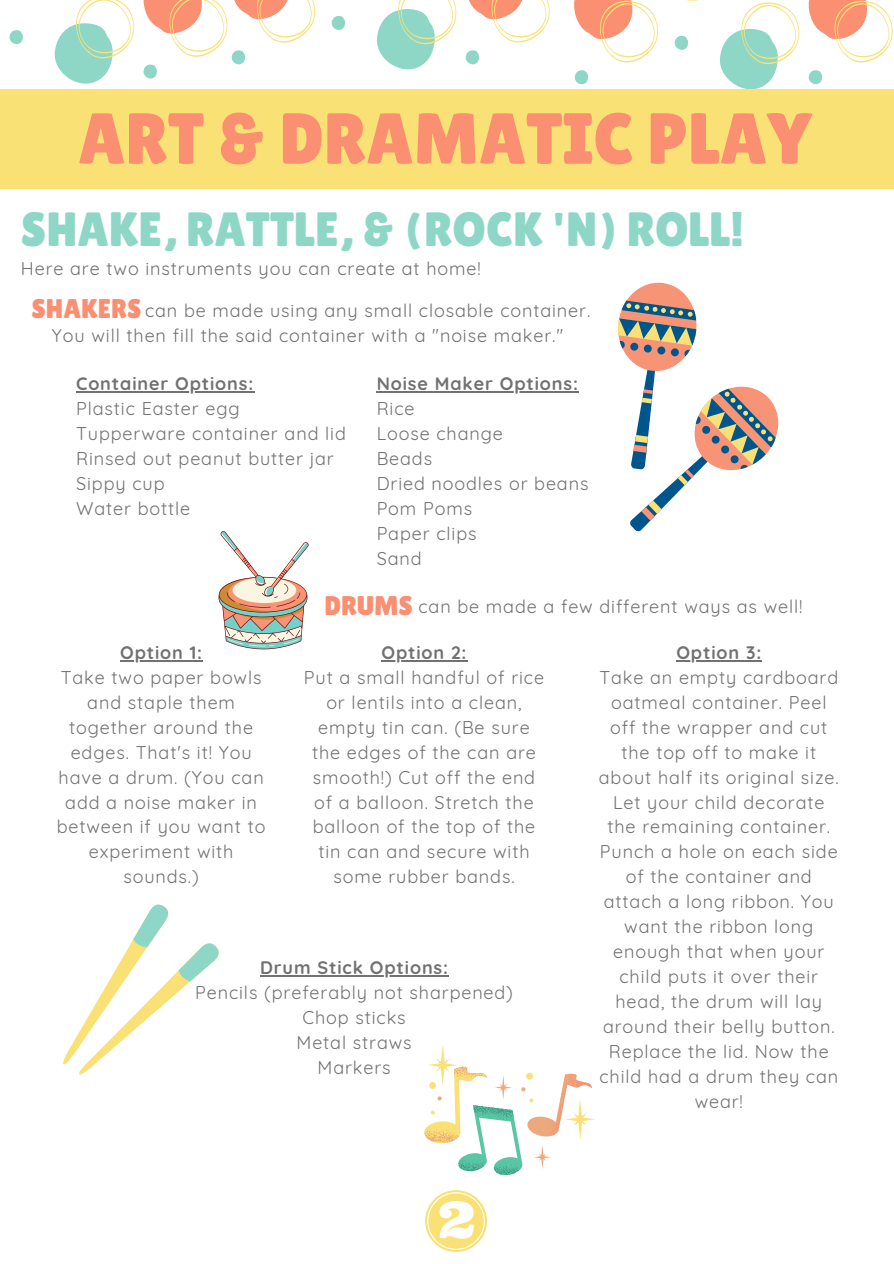
<style>
.page{position:relative;width:894px;height:1264px;background:#fff}
.page>*{position:absolute;margin:0;border:0;box-sizing:border-box;transform-origin:0 0}
.t1{font:72px "Lilita One";color:#fa8f71}
.t2{font:48px "Lilita One";color:#8ed7c7}
.t3{font:27px "Lilita One";color:#fa8f71}
.t4{font:18px/24.9px "Quicksand";letter-spacing:.05em;color:#717171;text-align:center}
.t5{font:700 18px "Quicksand";letter-spacing:.05em;color:#717171}
.s1{font-family:"Lilita One";font-size:27px;color:#fa8f71}
</style>
<div class="page">
<svg style="left:9px;top:30px;width:14px;height:15px"></svg>
<svg style="left:54px;top:0;width:261px;height:84px"></svg>
<svg style="left:331px;top:16px;width:15px;height:14px"></svg>
<svg style="left:376px;top:0;width:174px;height:69px"></svg>
<svg style="left:808px;top:70px;width:14px;height:15px"></svg>
<svg style="left:574px;top:0;width:225px;height:89px"></svg>
<svg style="left:808px;top:0;width:85px;height:63px"></svg>
<div style="left:0;top:89px;width:893px;height:99px;background:#fae175"></div>
<svg style="left:425px;top:1190px;width:62px;height:61px"></svg>
<svg style="left:618px;top:282px;width:161px;height:250px"></svg>
<svg style="left:63px;top:904px;width:156px;height:171px"></svg>
<hr style="left:260px;top:975px;width:189px;height:1px;background:#717171">
<svg style="left:424px;top:1045px;width:171px;height:129px"></svg>
<svg style="left:218px;top:531px;width:90px;height:118px"></svg>
<hr style="left:676px;top:660px;width:86px;height:2px;background:#717171">
<hr style="left:76px;top:391px;width:178px;height:2px;background:#717171">
<hr style="left:376px;top:391px;width:202px;height:2px;background:#717171">
<hr style="left:120px;top:660px;width:83px;height:2px;background:#717171">
<hr style="left:381px;top:660px;width:86px;height:2px;background:#717171">
<h1 class="t1" style="left:78px;top:97px;width:734px">ART &amp; DRAMATIC PLAY</h1>
<h2 class="t2" style="left:21px;top:202px;width:724px">SHAKE, RATTLE, &amp; (ROCK 'N) ROLL!</h2>
<p class="t4" style="left:21px;top:256px;width:461px">Here are two instruments you can create at home!</p>
<h3 class="t3" style="left:32px;top:293px;width:111px">SHAKERS</h3>
<p class="t4" style="left:52px;top:298px;width:539px;text-align:left;text-indent:93px">can be made using any small closable container.<br>You will then fill the said container with a "noise maker."</p>
<p class="t5" style="left:76px;top:372px;width:179px">Container Options:</p>
<p class="t4" style="left:76px;top:396px;width:271px;text-align:left">Plastic Easter egg<br>Tupperware container and lid<br>Rinsed out peanut butter jar<br>Sippy cup<br>Water bottle</p>
<p class="t5" style="left:376px;top:372px;width:203px">Noise Maker Options:</p>
<p class="t4" style="left:376px;top:396px;width:213px;text-align:left">Rice<br>Loose change<br>Beads<br>Dried noodles or beans<br>Pom Poms<br>Paper clips<br>Sand</p>
<p class="t4" style="left:324px;top:594px;width:479px"><span class="s1">DRUMS</span> can be made a few different ways as well!</p>
<p class="t5" style="left:120px;top:641px;width:83px">Option 1:</p>
<p class="t4" style="left:57px;top:664px;width:210px">Take two paper bowls and staple them together around the edges. That's it! You have a drum. (You can add a noise maker in between if you want to experiment with sounds.)</p>
<p class="t5" style="left:381px;top:641px;width:87px">Option 2:</p>
<p class="t4" style="left:304px;top:664px;width:242px">Put a small handful of rice or lentils into a clean, empty tin can. (Be sure the edges of the can are smooth!) Cut off the end of a balloon. Stretch the balloon of the top of the tin can and secure with some rubber bands.</p>
<p class="t5" style="left:260px;top:955px;width:189px">Drum Stick Options:</p>
<p class="t4" style="left:195px;top:979px;width:319px">Pencils (preferably not sharpened)<br>Chop sticks<br>Metal straws<br>Markers</p>
<p class="t5" style="left:676px;top:641px;width:86px">Option 3:</p>
<p class="t4" style="left:598px;top:664px;width:241px">Take an empty cardboard oatmeal container. Peel off the wrapper and cut the top off to make it about half its original size.<br>Let your child decorate the remaining container.<br>Punch a hole on each side of the container and attach a long ribbon. You want the ribbon long enough that when your child puts it over their head, the drum will lay around their belly button.<br>Replace the lid. Now the child had a drum they can wear!</p>
</div>
